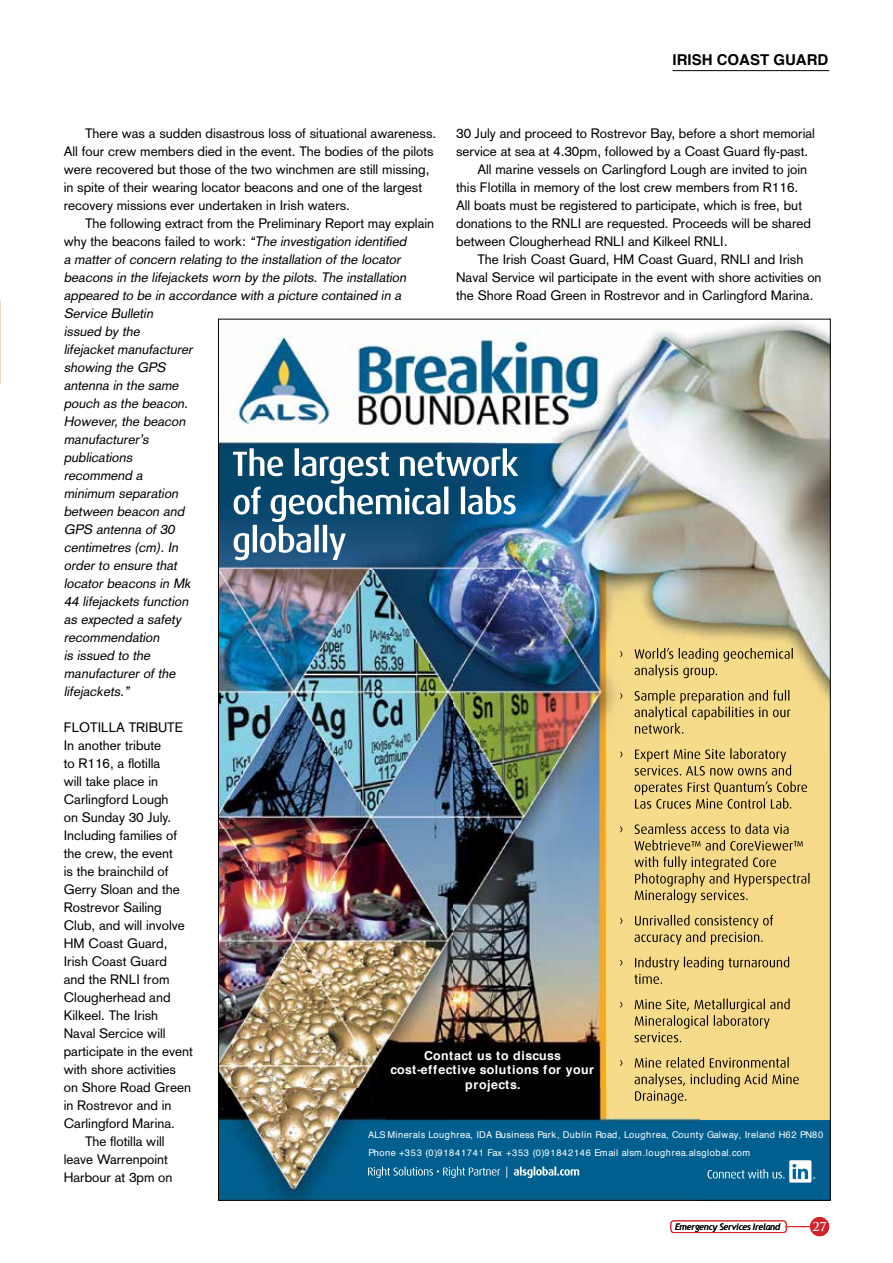
<style>
.page{position:relative;width:893px;height:1263px;background:#fff}
.page>*{position:absolute;margin:0;border:0;box-sizing:border-box;transform-origin:0 0}
.t1{font:700 15px "Helvetica";color:#000}
.t2{font:13.5px/18px "Akzidenz Grotesk";color:#000}
.t3{font:italic 13.5px/18px "Akzidenz Grotesk";color:#000}
.t4{font:700 12.45px/14.1px "Helvetica";letter-spacing:.035em;color:#fff;text-align:center}
.t5{font:700 12px "Trajan Pro";color:#fff}
.t6{font:9.3px/18.1px "Helvetica";letter-spacing:.065em;color:#fff}
.t7{font:italic 9px "Trebuchet MS";letter-spacing:-.025em;color:#000}
.s1{font-style:normal}
</style>
<div class="page">
<hr style="left:672px;top:70px;width:157px;height:1px;background:#000">
<div style="left:810px;top:1217px;width:19px;height:19px;background:#d2232a;border-radius:50%"></div>
<svg style="left:787px;top:1226px;width:23px;height:1px"></svg>
<div style="left:670px;top:1220px;width:117px;height:13px;border:1px solid #d2232a;border-radius:3px"></div>
<img style="left:220px;top:322px;width:608px;height:876px">
<div style="left:789px;top:1160px;width:22px;height:22px;background:#fff;border-radius:2px"></div>
<svg style="left:792px;top:1164px;width:23px;height:15px"></svg>
<svg style="left:368px;top:1166px;width:211px;height:12px;background:#3b84a8"></svg>
<svg style="left:620px;top:1057px;width:179px;height:47px;background:#d8c079"></svg>
<svg style="left:620px;top:998px;width:170px;height:44px;background:#d8bf79"></svg>
<svg style="left:620px;top:957px;width:169px;height:27px;background:#dbc27a"></svg>
<svg style="left:620px;top:915px;width:153px;height:30px;background:#d1ba75"></svg>
<svg style="left:634px;top:856px;width:175px;height:47px;background:#d3bb76"></svg>
<svg style="left:634px;top:840px;width:169px;height:10px;background:#bba669"></svg>
<svg style="left:620px;top:823px;width:168px;height:11px;background:#c3ad6d"></svg>
<svg style="left:635px;top:781px;width:172px;height:28px;background:#ccb572"></svg>
<svg style="left:620px;top:748px;width:171px;height:27px;background:#ceb773"></svg>
<svg style="left:620px;top:690px;width:170px;height:44px;background:#d6be78"></svg>
<svg style="left:620px;top:648px;width:173px;height:30px;background:#d6be78"></svg>
<svg style="left:233px;top:448px;width:285px;height:112px"></svg>
<svg style="left:707px;top:1169px;width:78px;height:9px"></svg>
<svg style="left:257px;top:1188px;width:6px;height:10px"></svg>
<svg style="left:815px;top:1187px;width:6px;height:11px"></svg>
<div style="left:374px;top:1095px;width:22px;height:8px;background:#000"></div>
<div style="left:374px;top:1094px;width:22px;height:10px;border:1px solid #000"></div>
<div style="left:386px;top:1047px;width:213px;height:72px;background:#000"></div>
<p class="t1" style="left:672px;top:48px;width:157px">IRISH COAST GUARD</p>
<p class="t2" style="left:456px;top:124px;width:360px">30 July and proceed to Rostrevor Bay, before a short memorial</p>
<p class="t2" style="left:456px;top:142px;width:354px">service at sea at 4.30pm, followed by a Coast Guard fly-past.</p>
<p class="t2" style="left:477px;top:160px;width:331px">All marine vessels on Carlingford Lough are invited to join</p>
<p class="t2" style="left:456px;top:178px;width:344px">this Flotilla in memory of the lost crew members from R116.</p>
<p class="t2" style="left:456px;top:196px;width:347px">All boats must be registered to participate, which is free, but</p>
<p class="t2" style="left:456px;top:214px;width:356px">donations to the RNLI are requested. Proceeds will be shared</p>
<p class="t2" style="left:456px;top:232px;width:273px">between Clougherhead RNLI and Kilkeel RNLI.</p>
<p class="t2" style="left:477px;top:250px;width:327px">The Irish Coast Guard, HM Coast Guard, RNLI and Irish</p>
<p class="t2" style="left:456px;top:268px;width:367px">Naval Service wil participate in the event with shore activities on</p>
<p class="t2" style="left:456px;top:286px;width:359px">the Shore Road Green in Rostrevor and in Carlingford Marina.</p>
<p class="t2" style="left:64px;top:124px;width:374px;text-indent:21px">There was a sudden disastrous loss of situational awareness.<br>All four crew members died in the event. The bodies of the pilots were recovered but those of the two winchmen are still missing, in spite of their wearing locator beacons and one of the largest recovery missions ever undertaken in Irish waters.</p>
<p class="t3" style="left:64px;top:214px;width:372px;text-indent:21px"><span class="s1">The following extract from the Preliminary Report may explain w h y t h e b e a c o n s fa i l e d t o w o r k :</span> “The investigation identified<br>a matter of concern relating to the installation of the locator beacons in the lifejackets worn by the pilots. The installation appeared to be in accordance with a picture contained in a<br>Service Bulletin<br>issued by the<br>lifejacketmanufacturer<br>showing the GPS<br>antenna in the same<br>pouch as the beacon.<br>However, the beacon<br>manufacturer’s<br>publications<br>recommend a<br>minimum separation<br>between beacon and<br>GPS antenna of 30<br>centimetres (cm). In<br>order to ensure that<br>locator beacons in Mk<br>44 lifejackets function<br>as expected a safety<br>recommendation<br>is issued to the<br>manufacturer of the<br>lifejackets.”</p>
<p class="t2" style="left:64px;top:718px;width:121px">FLOTILLA TRIBUTE</p>
<p class="t2" style="left:64px;top:736px;width:99px">In another tribute</p>
<p class="t2" style="left:64px;top:754px;width:98px">to R116, a flotilla</p>
<p class="t2" style="left:64px;top:772px;width:96px">will take place in</p>
<p class="t2" style="left:64px;top:790px;width:106px">Carlingford Lough</p>
<p class="t2" style="left:64px;top:808px;width:109px">on Sunday 30 July.</p>
<p class="t2" style="left:64px;top:826px;width:115px">Including families of</p>
<p class="t2" style="left:64px;top:844px;width:111px">the crew, the event</p>
<p class="t2" style="left:64px;top:862px;width:106px">is the brainchild of</p>
<p class="t2" style="left:64px;top:880px;width:118px">Gerry Sloan and the</p>
<p class="t2" style="left:64px;top:898px;width:99px">Rostrevor Sailing</p>
<p class="t2" style="left:64px;top:916px;width:123px">Club, and will involve</p>
<p class="t2" style="left:64px;top:934px;width:105px">HM Coast Guard,</p>
<p class="t2" style="left:64px;top:952px;width:105px">Irish Coast Guard</p>
<p class="t2" style="left:64px;top:970px;width:107px">and the RNLI from</p>
<p class="t2" style="left:64px;top:988px;width:108px">Clougherhead and</p>
<p class="t2" style="left:64px;top:1006px;width:96px">Kilkeel. The Irish</p>
<p class="t2" style="left:64px;top:1024px;width:103px">Naval Sercice will</p>
<p class="t2" style="left:64px;top:1042px;width:130px">participate in the event</p>
<p class="t2" style="left:64px;top:1060px;width:114px">with shore activities</p>
<p class="t2" style="left:64px;top:1078px;width:129px">on Shore Road Green</p>
<p class="t2" style="left:64px;top:1096px;width:109px">in Rostrevor and in</p>
<p class="t2" style="left:64px;top:1114px;width:113px">Carlingford Marina.</p>
<p class="t2" style="left:85px;top:1132px;width:81px">The flotilla will</p>
<p class="t2" style="left:64px;top:1150px;width:106px">leave Warrenpoint</p>
<p class="t2" style="left:64px;top:1168px;width:110px">Harbour at 3pm on</p>
<p class="t4" style="left:391px;top:1049px;width:205px">Contact us to discuss cost-effective solutions for your projects.</p>
<p class="t6" style="left:368px;top:1126px;width:457px">ALS Minerals Loughrea, IDA Business Park, Dublin Road, Loughrea, County Galway, Ireland H62 PN80<br>Phone +353 (0)91841741 Fax +353 (0)91842146 Email alsm.loughrea.alsglobal.com</p>
<p class="t7" style="left:675px;top:1221px;width:107px">Emergency Services Ireland</p>
<p class="t5" style="left:812px;top:1219px;width:16px">27</p>
</div>
